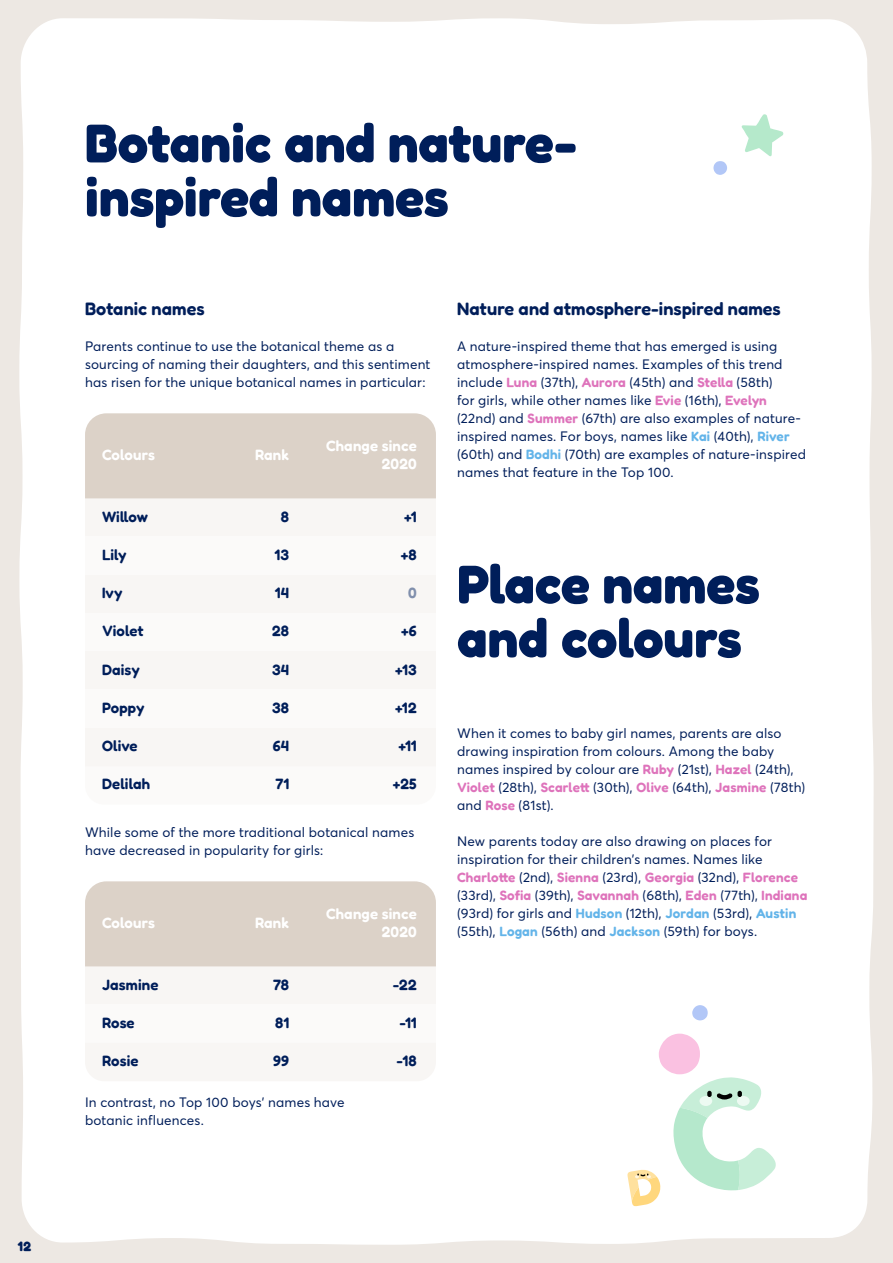
<style>
.page{position:relative;width:893px;height:1263px;background:#ede8e3}
.page>*{position:absolute;margin:0;border:0;box-sizing:border-box;transform-origin:0 0}
.Heading_2{font:700 54px/54px "Fredoka";letter-spacing:-.005em;color:#001e5a}
.Heading_3{font:600 18px "Fredoka";letter-spacing:.005em;color:#001e5a}
.List{font:600 15px "Fredoka";letter-spacing:.005em;color:#001e5a}
.List-2{font:600 15px/18px "Fredoka";letter-spacing:.01em;color:#fff;text-align:right}
.List-3{font:600 15px "Fredoka";color:#808fac}
.Paragraph{font:13.5px/18px "Averta PE";letter-spacing:.01em;color:#001e5a}
.t1{font:700 13.5px "Fredoka";color:#001e5a}
.s1{font-family:"Fredoka";font-weight:600;color:#de73bb}
.s2{font-family:"Fredoka";font-weight:600;color:#63b4e9}
</style>
<div class="page">
<div style="left:19px;top:18px;width:855px;height:1227px;background:#fff"></div>
<div style="left:85px;top:498px;width:351px;height:39px;background:#f8f6f4"></div>
<div style="left:85px;top:966px;width:351px;height:39px;background:#f8f6f4"></div>
<div style="left:85px;top:413px;width:351px;height:85px;background:#dcd2c8"></div>
<div style="left:85px;top:881px;width:351px;height:85px;background:#dcd2c8"></div>
<div style="left:85px;top:537px;width:351px;height:38px;background:#fbfaf9"></div>
<div style="left:85px;top:1005px;width:351px;height:38px;background:#fbfaf9"></div>
<div style="left:85px;top:575px;width:351px;height:38px;background:#f8f6f4"></div>
<div style="left:85px;top:1043px;width:351px;height:38px;background:#f8f6f4"></div>
<div style="left:85px;top:613px;width:351px;height:38px;background:#fbfaf9"></div>
<div style="left:85px;top:651px;width:351px;height:39px;background:#f8f6f4"></div>
<div style="left:85px;top:728px;width:351px;height:38px;background:#f8f6f4"></div>
<div style="left:85px;top:690px;width:351px;height:38px;background:#fbfaf9"></div>
<div style="left:85px;top:766px;width:351px;height:38px;background:#fbfaf9"></div>
<svg style="left:692px;top:1005px;width:16px;height:15px"></svg>
<svg style="left:627px;top:1034px;width:149px;height:172px"></svg>
<svg style="left:741px;top:114px;width:43px;height:43px"></svg>
<svg style="left:713px;top:161px;width:14px;height:14px"></svg>
<p class="t1" style="left:18px;top:1238px;width:15px">12</p>
<p class="Heading_2" style="left:85px;top:116px;width:493px">Botanic and nature&shy;inspired names</p>
<p class="Heading_3" style="left:85px;top:298px;width:121px">Botanic names</p>
<p class="Paragraph" style="left:85px;top:337px;width:347px">Parents continue to use the botanical theme as a sourcing of naming their daughters, and this sentiment has risen for the unique botanical names in particular:</p>
<p class="List-2" style="left:102px;top:446px;width:54px">Colours</p>
<p class="List-2" style="left:255px;top:446px;width:36px">Rank</p>
<p class="List-2" style="left:326px;top:437px;width:92px">Change since<br>2020</p>
<p class="List" style="left:102px;top:507px;width:47px">Willow</p>
<p class="List" style="left:281px;top:507px;width:10px">8</p>
<p class="List" style="left:404px;top:507px;width:14px">+1</p>
<p class="List" style="left:102px;top:546px;width:26px">Lily</p>
<p class="List" style="left:275px;top:546px;width:16px">13</p>
<p class="List" style="left:401px;top:546px;width:17px">+8</p>
<p class="List" style="left:102px;top:584px;width:22px">Ivy</p>
<p class="List" style="left:275px;top:584px;width:16px">14</p>
<p class="List-3" style="left:408px;top:584px;width:10px">0</p>
<p class="List" style="left:102px;top:622px;width:43px">Violet</p>
<p class="List" style="left:272px;top:622px;width:18px">28</p>
<p class="List" style="left:401px;top:622px;width:17px">+6</p>
<p class="List" style="left:102px;top:660px;width:39px">Daisy</p>
<p class="List" style="left:272px;top:660px;width:18px">34</p>
<p class="List" style="left:395px;top:660px;width:23px">+13</p>
<p class="List" style="left:102px;top:699px;width:44px">Poppy</p>
<p class="List" style="left:272px;top:699px;width:18px">38</p>
<p class="List" style="left:395px;top:699px;width:23px">+12</p>
<p class="List" style="left:102px;top:737px;width:37px">Olive</p>
<p class="List" style="left:273px;top:737px;width:18px">64</p>
<p class="List" style="left:398px;top:737px;width:20px">+11</p>
<p class="List" style="left:102px;top:775px;width:50px">Delilah</p>
<p class="List" style="left:275px;top:775px;width:15px">71</p>
<p class="List" style="left:393px;top:775px;width:25px">+25</p>
<p class="Paragraph" style="left:85px;top:823px;width:331px">While some of the more traditional botanical names have decreased in popularity for girls:</p>
<p class="List-2" style="left:102px;top:914px;width:54px">Colours</p>
<p class="List-2" style="left:255px;top:914px;width:36px">Rank</p>
<p class="List-2" style="left:326px;top:905px;width:92px">Change since<br>2020</p>
<p class="List" style="left:102px;top:975px;width:58px">Jasmine</p>
<p class="List" style="left:273px;top:975px;width:18px">78</p>
<p class="List" style="left:393px;top:975px;width:25px">-22</p>
<p class="List" style="left:102px;top:1014px;width:34px">Rose</p>
<p class="List" style="left:275px;top:1014px;width:15px">81</p>
<p class="List" style="left:400px;top:1014px;width:19px">-11</p>
<p class="List" style="left:102px;top:1052px;width:38px">Rosie</p>
<p class="List" style="left:273px;top:1052px;width:17px">99</p>
<p class="List" style="left:397px;top:1052px;width:21px">-18</p>
<p class="Paragraph" style="left:85px;top:1093px;width:261px">In contrast, no Top 100 boys’ names have botanic influences.</p>
<p class="Heading_3" style="left:457px;top:298px;width:325px">Nature and atmosphere-inspired names</p>
<p class="Paragraph" style="left:457px;top:337px;width:350px">A nature-inspired theme that has emerged is using atmosphere-inspired names. Examples of this trend include <span class="s1">Luna</span> (37th), <span class="s1">Aurora</span> (45th) and <span class="s1">Stella</span> (58th)<br>for girls, while other names like <span class="s1">Evie</span> (16th), <span class="s1">Evelyn </span>(22nd) and <span class="s1">Summer</span> (67th) are also examples of nature&shy;inspired names. For boys, names like <span class="s2">Kai</span> (40th), <span class="s2">River </span>(60th) and <span class="s2">Bodhi</span> (70th) are examples of nature-inspired names that feature in the Top 100.</p>
<p class="Heading_2" style="left:457px;top:557px;width:304px">Place names and colours</p>
<p class="Paragraph" style="left:457px;top:724px;width:350px">When it comes to baby girl names, parents are also drawing inspiration from colours. Among the baby names inspired by colour are <span class="s1">Ruby</span> (21st), <span class="s1">Hazel</span> (24th), <span class="s1">Violet</span> (28th), <span class="s1">Scarlett</span> (30th), <span class="s1">Olive</span> (64th), <span class="s1">Jasmine</span> (78th) and <span class="s1">Rose</span> (81st).</p>
<p class="Paragraph" style="left:457px;top:832px;width:352px">New parents today are also drawing on places for inspiration for their children’s names. Names like <span class="s1">Charlotte</span> (2nd), <span class="s1">Sienna</span> (23rd), <span class="s1">Georgia</span> (32nd), <span class="s1">Florence </span>(33rd), <span class="s1">Sofia</span> (39th), <span class="s1">Savannah</span> (68th), <span class="s1">Eden</span> (77th), <span class="s1">Indiana </span>(93rd) for girls and <span class="s2">Hudson</span> (12th), <span class="s2">Jordan</span> (53rd), <span class="s2">Austin </span>(55th), <span class="s2">Logan</span> (56th) and <span class="s2">Jackson</span> (59th) for boys.</p>
</div>
